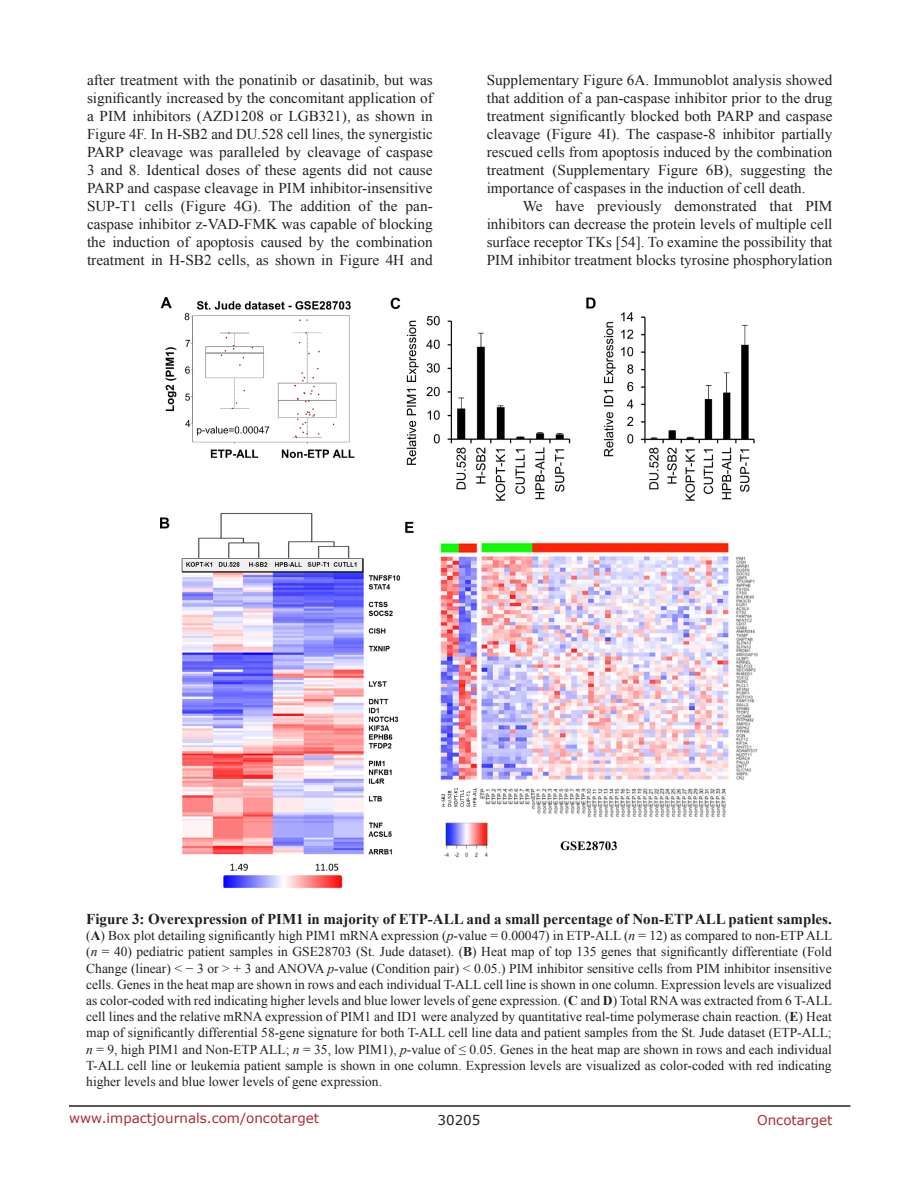
<style>
.page{position:relative;width:918px;height:1188px;background:#fff}
.page>*{position:absolute;margin:0;border:0;box-sizing:border-box;transform-origin:0 0}
.BodyText{font:15px/18px "Times New Roman";color:#231f20;text-align:justify}
.FigureText{font:700 15px "Times New Roman";color:#231f20}
.FigureText-2{font:13.5px/16.2px "Times New Roman";color:#231f20;text-align:justify}
.t1{font:13.5px "Verdana";color:#ac2b31}
.t2{font:13.5px "Verdana";color:#231f20}
.s1{font-weight:700}
.s2{font-style:italic}
</style>
<div class="page">
<hr style="left:69px;top:1105px;width:781px;height:2px;background:#231f20">
<img style="left:160px;top:297px;width:598px;height:591px">
<p class="BodyText" style="left:87px;top:71px;width:347px">after treatment with the ponatinib or dasatinib, but was significantly increased by the concomitant application of a PIM inhibitors (AZD1208 or LGB321), as shown in Figure 4F. In H-SB2 and DU.528 cell lines, the synergistic PARP cleavage was paralleled by cleavage of caspase 3 and 8. Identical doses of these agents did not cause PARP and caspase cleavage in PIM inhibitor-insensitive SUP-T1 cells (Figure 4G). The addition of the pan&shy;caspase inhibitor z-VAD-FMK was capable of blocking the induction of apoptosis caused by the combination treatment in H-SB2 cells, as shown in Figure 4H and</p>
<p class="BodyText" style="left:487px;top:71px;width:347px">Supplementary Figure 6A. Immunoblot analysis showed that addition of a pan-caspase inhibitor prior to the drug treatment significantly blocked both PARP and caspase cleavage (Figure 4I). The caspase-8 inhibitor partially rescued cells from apoptosis induced by the combination treatment (Supplementary Figure 6B), suggesting the importance of caspases in the induction of cell death.</p>
<p class="BodyText" style="left:487px;top:197px;width:347px;text-indent:36px">We have previously demonstrated that PIM inhibitors can decrease the protein levels of multiple cell surface receptor TKs [54]. To examine the possibility that PIM inhibitor treatment blocks tyrosine phosphorylation</p>
<p class="FigureText" style="left:86px;top:909px;width:747px">Figure 3: Overexpression of PIM1 in majority of ETP-ALL and a small percentage of Non-ETP ALL patient samples.</p>
<p class="FigureText-2" style="left:86px;top:927px;width:748px">(<span class="s1">A</span>) Box plot detailing significantly high PIM1 mRNA expression (<span class="s2">p</span>-value = 0.00047) in ETP-ALL (<span class="s2">n</span> = 12) as compared to non-ETP ALL (<span class="s2">n</span> = 40) pediatric patient samples in GSE28703 (St. Jude dataset). (<span class="s1">B</span>) Heat map of top 135 genes that significantly differentiate (Fold Change (linear) &lt; − 3 or &gt; + 3 and ANOVA <span class="s2">p</span>-value (Condition pair) &lt; 0.05.) PIM inhibitor sensitive cells from PIM inhibitor insensitive cells. Genes in the heat map are shown in rows and each individual T-ALL cell line is shown in one column. Expression levels are visualized as color-coded with red indicating higher levels and blue lower levels of gene expression. (<span class="s1">C</span> and <span class="s1">D</span>) Total RNA was extracted from 6 T-ALL cell lines and the relative mRNA expression of PIM1 and ID1 were analyzed by quantitative real-time polymerase chain reaction. (<span class="s1">E</span>) Heat map of significantly differential 58-gene signature for both T-ALL cell line data and patient samples from the St. Jude dataset (ETP-ALL; <span class="s2">n</span> = 9, high PIM1 and Non-ETP ALL; <span class="s2">n</span> = 35, low PIM1), <span class="s2">p</span>-value of ≤ 0.05. Genes in the heat map are shown in rows and each individual T-ALL cell line or leukemia patient sample is shown in one column. Expression levels are visualized as color-coded with red indicating higher levels and blue lower levels of gene expression.</p>
<p class="t1" style="left:69px;top:1109px;width:252px">www.impactjournals.com/oncotarget</p>
<p class="t2" style="left:438px;top:1111px;width:44px">30205</p>
<p class="t1" style="left:757px;top:1111px;width:77px">Oncotarget</p>
</div>
